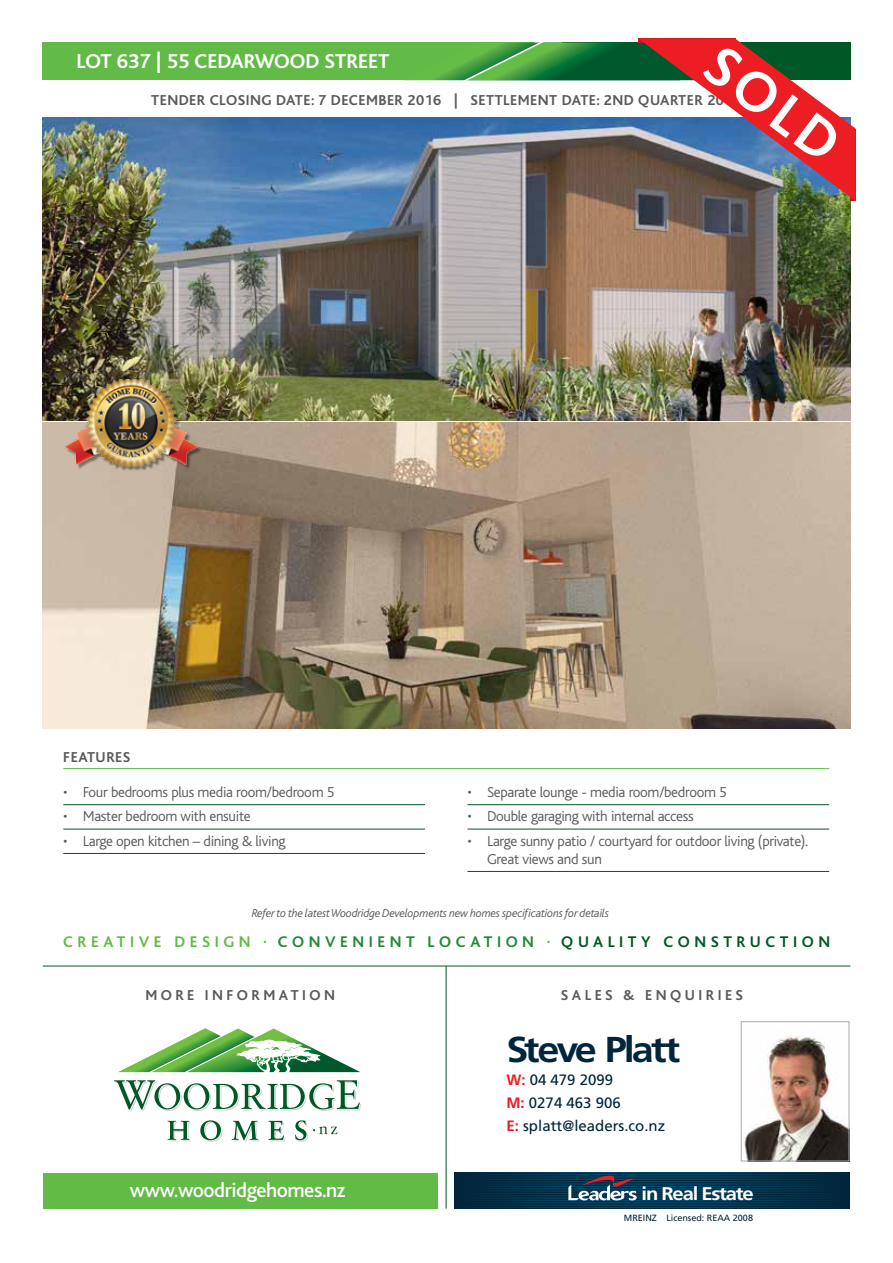
<style>
.page{position:relative;width:893px;height:1263px;background:#fff}
.page>*{position:absolute;margin:0;border:0;box-sizing:border-box;transform-origin:0 0}
.t1{font:700 36px "Frutiger";letter-spacing:-.075em;color:#01253a;scale:1.1 1}
.t2{font:700 21px "Bliss";color:#fff}
.t3{font:500 21px "Bliss";letter-spacing:-.02em;color:#fff}
.t4{font:700 18.3px "Frutiger";letter-spacing:-.06em;color:#fff;scale:1.1 1}
.t5{font:700 16.2px "Bliss";letter-spacing:.28em;color:#005826}
.t6{font:300 15px/18px "Bliss";letter-spacing:-.02em;color:#58595b}
.t7{font:700 15px "Bliss";letter-spacing:.03em;color:#58595b}
.t8{font:15px/23.2px "Frutiger";color:#01253a}
.t9{font:700 15px "Bliss";letter-spacing:.23em;color:#58595b}
.t10{font:italic 300 12px "Bliss";letter-spacing:-.02em;color:#58595b}
.t11{font:9px "Frutiger";color:#01253a}
.s1{color:#62bb46}
.s2{font-size:9.75px;color:#62bb46}
.s3{color:#228837}
.s4{font-weight:700;color:#ed1d24}
</style>
<div class="page">
<svg style="left:455px;top:1174px;width:394px;height:34px"></svg>
<hr style="left:455px;top:1173px;width:394px;height:1px;background:#01253a">
<hr style="left:455px;top:1175px;width:394px;height:1px;background:#01253a">
<hr style="left:455px;top:1178px;width:394px;height:1px;background:#01253a">
<hr style="left:455px;top:1180px;width:394px;height:1px;background:#01253a">
<hr style="left:455px;top:1182px;width:394px;height:1px;background:#01253a">
<hr style="left:455px;top:1185px;width:394px;height:1px;background:#01253a">
<hr style="left:455px;top:1187px;width:394px;height:1px;background:#01253a">
<hr style="left:455px;top:1189px;width:394px;height:1px;background:#01253a">
<hr style="left:455px;top:1192px;width:394px;height:1px;background:#01253a">
<hr style="left:455px;top:1194px;width:394px;height:1px;background:#01253a">
<hr style="left:455px;top:1197px;width:394px;height:1px;background:#01253a">
<hr style="left:455px;top:1199px;width:394px;height:1px;background:#01253a">
<hr style="left:455px;top:1201px;width:394px;height:1px;background:#01253a">
<hr style="left:455px;top:1204px;width:394px;height:1px;background:#01253a">
<hr style="left:455px;top:1206px;width:394px;height:1px;background:#01253a">
<hr style="left:455px;top:1208px;width:394px;height:1px;background:#01253a">
<div style="left:43px;top:1173px;width:394px;height:35px;background:#62bb46"></div>
<hr style="left:43px;top:966px;width:807px;height:1px;background:#005826">
<hr style="left:446px;top:966px;width:1px;height:242px;background:#005826">
<div style="left:43px;top:43px;width:491px;height:37px;background:#62bb46"></div>
<svg style="left:118px;top:1028px;width:184px;height:44px"></svg>
<svg style="left:114px;top:1080px;width:248px;height:62px"></svg>
<svg style="left:568px;top:1175px;width:69px;height:25px"></svg>
<img style="left:743px;top:1035px;width:104px;height:124px">
<div style="left:741px;top:1021px;width:108px;height:140px;border:1px solid #a7a9ac"></div>
<img style="left:43px;top:117px;width:807px;height:303px">
<img style="left:42px;top:422px;width:808px;height:306px">
<hr style="left:63px;top:768px;width:766px;height:1px;background:#62bb46">
<hr style="left:63px;top:804px;width:362px;height:1px;background:#005826">
<hr style="left:63px;top:829px;width:362px;height:1px;background:#005826">
<hr style="left:63px;top:853px;width:362px;height:1px;background:#005826">
<hr style="left:467px;top:804px;width:362px;height:1px;background:#005826">
<hr style="left:467px;top:829px;width:362px;height:1px;background:#005826">
<hr style="left:467px;top:871px;width:362px;height:1px;background:#005826">
<div style="left:65px;top:380px;width:137px;height:91px;background:#000;opacity:.4"></div>
<img style="left:63px;top:379px;width:134px;height:87px">
<img style="left:404px;top:38px;width:451px;height:163px">
<h2 class="t2" style="left:77px;top:51px;width:314px">LOT 637 | 55 CEDARWOOD STREET</h2>
<p class="t7" style="left:151px;top:92px;width:591px">TENDER CLOSING DATE: 7 DECEMBER 2016 | SETTLEMENT DATE: 2ND QUARTER 2018</p>
<p class="t7" style="left:63px;top:749px;width:69px">FEATURES</p>
<p class="t6" style="left:63px;top:783px;width:273px">• Four bedrooms plus media room/bedroom 5</p>
<p class="t6" style="left:63px;top:807px;width:189px">• Master bedroom with ensuite</p>
<p class="t6" style="left:63px;top:832px;width:224px">• Large open kitchen – dining &amp; living</p>
<p class="t6" style="left:467px;top:783px;width:261px">• Separate lounge - media room/bedroom 5</p>
<p class="t6" style="left:467px;top:807px;width:228px">• Double garaging with internal access</p>
<p class="t6" style="left:487px;top:832px;width:323px;text-indent:-20px">• Large sunny patio / courtyard for outdoor living (private).<br>Great views and sun</p>
<p class="t10" style="left:252px;top:907px;width:359px">Refer to the latest Woodridge Developments new homes specifications for details</p>
<p class="t5" style="left:63px;top:933px;width:768px"><span class="s1">CREATIVE DESIGN</span> <span class="s2">•</span> <span class="s3">CONVENIENT LOCATION</span> <span class="s2">•</span> QUALITY CONSTRUCTION</p>
<p class="t9" style="left:145px;top:987px;width:191px">MORE INFORMATION</p>
<p class="t9" style="left:561px;top:987px;width:184px">SALES &amp; ENQUIRIES</p>
<h2 class="t3" style="left:130px;top:1179px;width:217px">www.woodridgehomes.nz</h2>
<h1 class="t1" style="left:506px;top:1028px;width:160px">Steve Platt</h1>
<p class="t8" style="left:506px;top:1068px;width:160px"><span class="s4">W:</span> 04 479 2099<br><span class="s4">M:</span> 0274 463 906<br><span class="s4">E:</span> splatt@leaders.co.nz</p>
<p class="t4" style="left:642px;top:1183px;width:103px">in Real Estate</p>
<p class="t11" style="left:624px;top:1213px;width:130px">MREINZ Licensed: REAA 2008</p>
</div>
